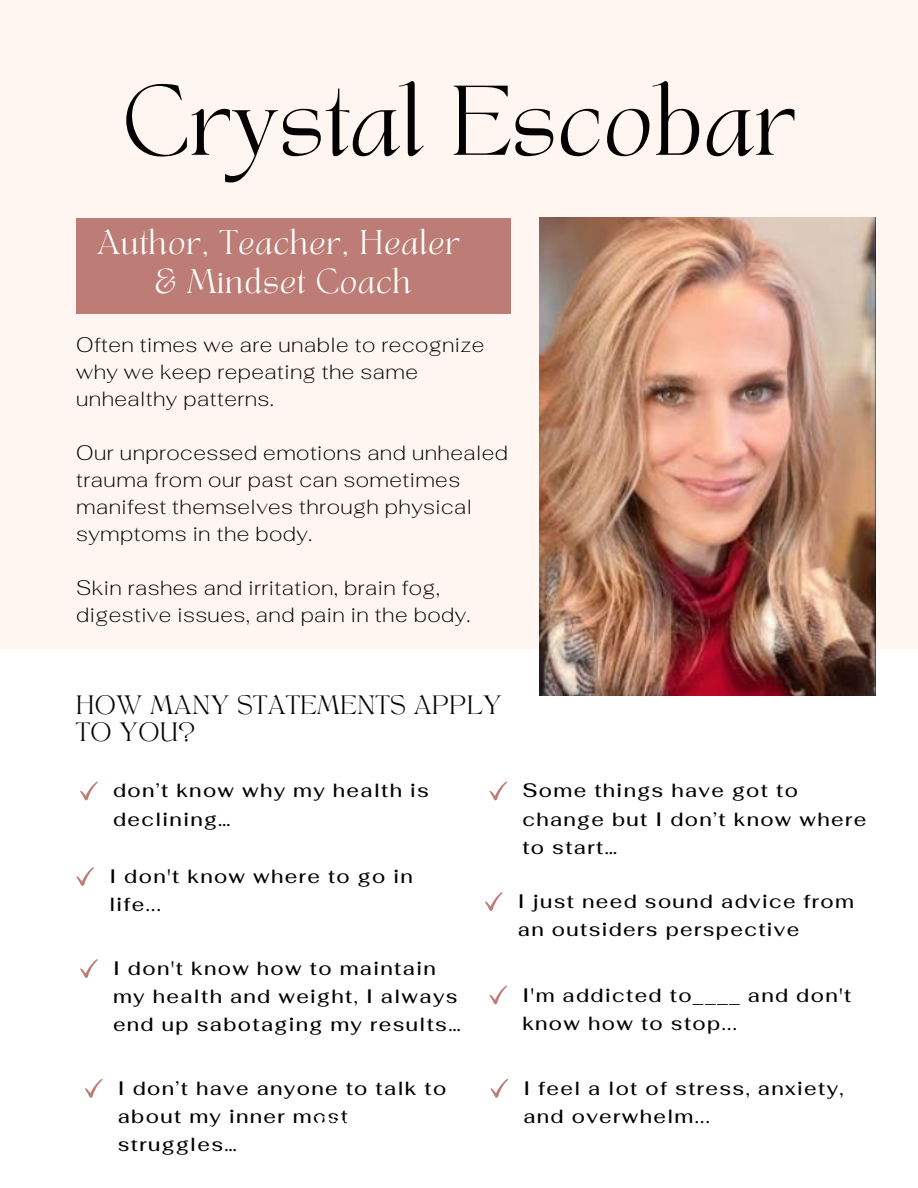
<style>
.page{position:relative;width:918px;height:1188px;background:#fff}
.page>*{position:absolute;margin:0;border:0;box-sizing:border-box;transform-origin:0 0}
.t1{font:69.15px "TANAEGEAN";letter-spacing:.01em;color:#020202}
.t2{font:24px/38.2px "TANAEGEAN";letter-spacing:.03em;color:#fff;text-align:center}
.t3{font:200 21px/27px "Fahkwang";letter-spacing:.02em;color:#020202}
.t4{font:500 19.5px/28.2px "Fahkwang";letter-spacing:.07em;color:#020202}
.t5{font:18.6px/27px "TANAEGEAN";letter-spacing:.03em;color:#020202}
</style>
<div class="page">
<div style="left:0;top:0;width:918px;height:649px;background:#fff5f1"></div>
<img style="left:540px;top:218px;width:335px;height:478px">
<div style="left:76px;top:218px;width:434px;height:95px;background:#bd7d76"></div>
<svg style="left:80px;top:781px;width:18px;height:19px"></svg>
<svg style="left:489px;top:781px;width:18px;height:19px"></svg>
<svg style="left:76px;top:867px;width:18px;height:19px"></svg>
<svg style="left:80px;top:959px;width:18px;height:19px"></svg>
<svg style="left:490px;top:1079px;width:18px;height:19px"></svg>
<svg style="left:85px;top:1079px;width:18px;height:19px"></svg>
<svg style="left:485px;top:892px;width:18px;height:19px"></svg>
<svg style="left:489px;top:985px;width:18px;height:19px"></svg>
<h1 class="t1" style="left:122px;top:81px;width:675px">Crystal Escobar</h1>
<p class="t2" style="left:97px;top:227px;width:364px">Author, Teacher, Healer &amp; Mindset Coach</p>
<p class="t3" style="left:76px;top:331px;width:410px">Often times we are unable to recognize why we keep repeating the same unhealthy patterns.</p>
<p class="t3" style="left:76px;top:439px;width:433px">Our unprocessed emotions and unhealed trauma from our past can sometimes manifest themselves through physical symptoms in the body.</p>
<p class="t3" style="left:76px;top:574px;width:396px">Skin rashes and irritation, brain fog, digestive issues, and pain in the body.</p>
<p class="t5" style="left:76px;top:695px;width:427px">HOW MANY STATEMENTS APPLY<br>TO YOU?</p>
<p class="t4" style="left:113px;top:776px;width:317px">don’t know why my health is declining…</p>
<p class="t4" style="left:522px;top:776px;width:345px">Some things have got to change but I don’t know where to start…</p>
<p class="t4" style="left:109px;top:862px;width:305px">I don't know where to go in life...</p>
<p class="t4" style="left:518px;top:887px;width:338px">I just need sound advice from an outsiders perspective</p>
<p class="t4" style="left:113px;top:954px;width:349px">I don't know how to maintain my health and weight, I always end up sabotaging my results…</p>
<p class="t4" style="left:118px;top:1074px;width:330px">I don’t have anyone to talk to about my inner most struggles…</p>
<p class="t4" style="left:522px;top:980px;width:331px">I'm addicted to____ and don't know how to stop...</p>
<p class="t4" style="left:523px;top:1074px;width:322px">I feel a lot of stress, anxiety, and overwhelm...</p>
</div>
